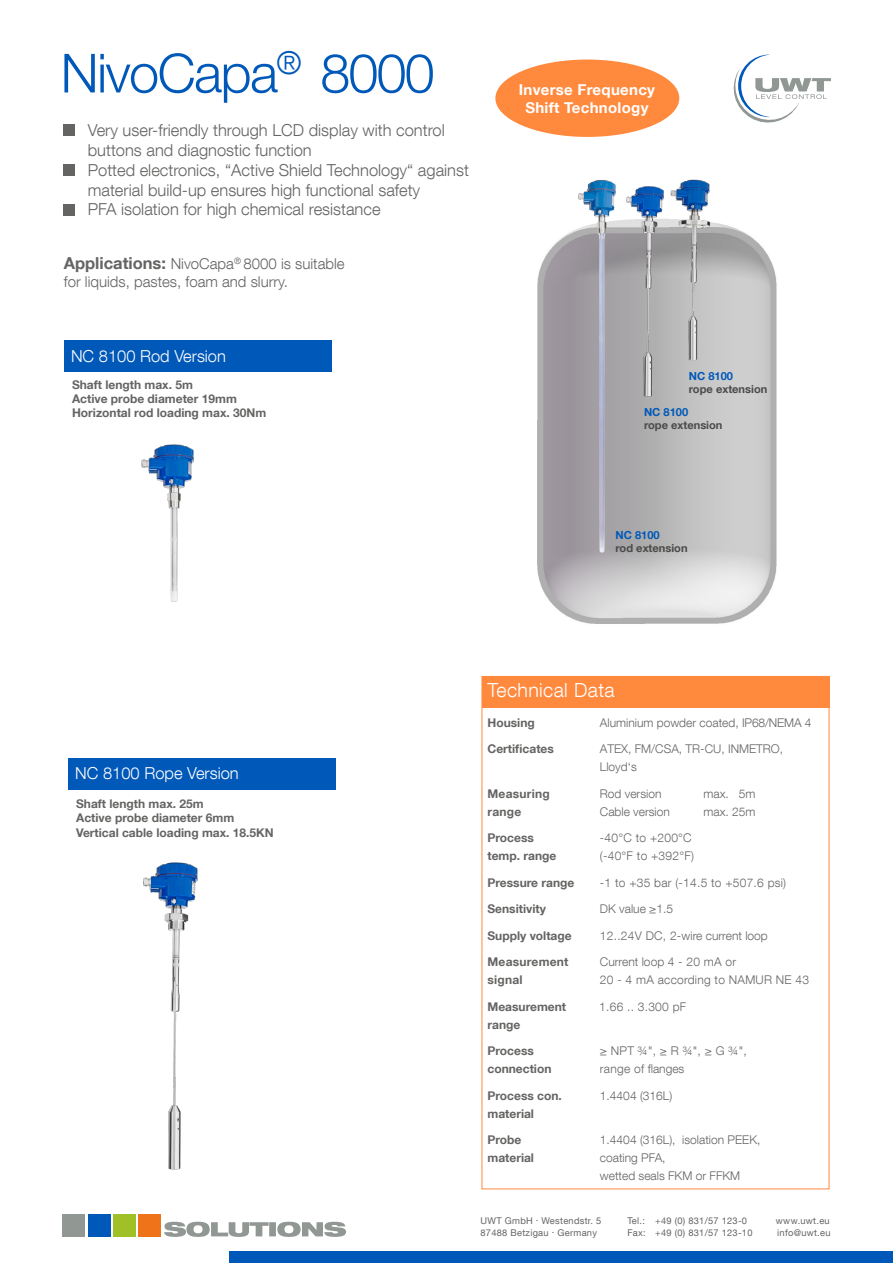
<style>
.page{position:relative;width:893px;height:1263px;background:#fff}
.page>*{position:absolute;margin:0;border:0;box-sizing:border-box;transform-origin:0 0}
.t1{font:300 54px "Helvetica Neue LT Com";letter-spacing:-.03em;color:#0058b8}
.t2{font:300 19.5px "Helvetica Neue LT Com";letter-spacing:.02em;color:#fff}
.t3{font:300 16.5px/19.8px "Helvetica Neue LT Com";color:#646463}
.t4{font:300 16.5px "Helvetica Neue LT Com";color:#fff}
.t5{font:300 15px/18px "Helvetica Neue LT Com";color:#646463}
.t6{font:700 15px/18px "Helvetica Neue LT Com";letter-spacing:.02em;color:#fff;text-align:center}
.t7{font:700 12px/14.4px "Helvetica Neue LT Com";color:#646463}
.t8{font:300 12px/18px "Helvetica Neue LT Com";color:#646463}
.t9{font:300 12px "Helvetica Neue LT Com";letter-spacing:.02em;color:#646463}
.t10{font:700 12px "Helvetica Neue LT Com";letter-spacing:.02em;color:#646463}
.t11{font:700 11.1px "Helvetica Neue LT Com";color:#4b4b4a}
.t12{font:700 11.1px "Helvetica Neue LT Com";color:#0058b8}
.t13{font:9.3px "Helvetica Neue LT Com";letter-spacing:.03em;color:#646463}
.s1{font-weight:700;font-size:16.5px}
</style>
<div class="page">
<img style="left:538px;top:226px;width:239px;height:398px">
<img style="left:674px;top:179px;width:56px;height:196px">
<svg style="left:733px;top:55px;width:98px;height:68px"></svg>
<div style="left:63px;top:1215px;width:22px;height:22px;background:#919793"></div>
<div style="left:88px;top:1215px;width:22px;height:22px;background:#0058b8"></div>
<div style="left:114px;top:1215px;width:22px;height:22px;background:#a0c028"></div>
<div style="left:139px;top:1215px;width:22px;height:22px;background:#ee7319"></div>
<svg style="left:164px;top:1222px;width:182px;height:15px"></svg>
<div style="left:230px;top:1251px;width:663px;height:12px;background:#0058b8"></div>
<img style="left:631px;top:186px;width:43px;height:228px">
<img style="left:141px;top:444px;width:53px;height:158px">
<img style="left:143px;top:862px;width:55px;height:308px">
<img style="left:562px;top:180px;width:69px;height:376px">
<img style="left:562px;top:233px;width:69px;height:5px">
<div style="left:64px;top:125px;width:11px;height:11px;background:#646463"></div>
<div style="left:64px;top:164px;width:11px;height:12px;background:#646463"></div>
<div style="left:64px;top:204px;width:11px;height:11px;background:#646463"></div>
<div style="left:495px;top:60px;width:184px;height:77px;background:#ff893d;border-radius:50%"></div>
<div style="left:482px;top:676px;width:347px;height:32px;background:#ff893d"></div>
<div style="left:64px;top:340px;width:268px;height:31px;background:#0058b8"></div>
<div style="left:68px;top:758px;width:268px;height:31px;background:#0058b8"></div>
<h1 class="t1" style="left:61px;top:40px;width:376px">NivoCapa<sup>®</sup> 8000</h1>
<p class="t3" style="left:88px;top:120px;width:383px">Very user-friendly through LCD display with control buttons and diagnostic function<br>Potted electronics, “Active Shield Technology“ against material build-up ensures high functional safety<br>PFA isolation for high chemical resistance</p>
<p class="t5" style="left:64px;top:254px;width:282px"><span class="s1">Applications:</span> NivoCapa<sup>®</sup> 8000 is suitable for liquids, pastes, foam and slurry.</p>
<h3 class="t4" style="left:71px;top:346px;width:157px">NC 8100 Rod Version</h3>
<p class="t7" style="left:72px;top:377px;width:196px">Shaft length max. 5m<br>Active probe diameter 19mm<br>Horizontal rod loading max. 30Nm</p>
<p class="t6" style="left:519px;top:80px;width:138px">Inverse Frequency<br>Shift Technology</p>
<p class="t12" style="left:689px;top:369px;width:46px">NC 8100</p>
<p class="t11" style="left:689px;top:382px;width:80px">rope extension</p>
<p class="t12" style="left:644px;top:405px;width:46px">NC 8100</p>
<p class="t11" style="left:644px;top:418px;width:80px">rope extension</p>
<p class="t12" style="left:615px;top:528px;width:46px">NC 8100</p>
<p class="t11" style="left:615px;top:541px;width:74px">rod extension</p>
<h3 class="t4" style="left:75px;top:763px;width:165px">NC 8100 Rope Version</h3>
<p class="t7" style="left:76px;top:796px;width:199px">Shaft length max. 25m<br>Active probe diameter 6mm<br>Vertical cable loading max. 18.5KN</p>
<h2 class="t2" style="left:487px;top:678px;width:129px">Technical Data</h2>
<p class="t7" style="left:487px;top:715px;width:49px">Housing</p>
<p class="t7" style="left:487px;top:741px;width:68px">Certificates</p>
<p class="t8" style="left:600px;top:713px;width:213px">Aluminium powder coated, IP68/NEMA 4</p>
<p class="t8" style="left:600px;top:739px;width:185px">ATEX, FM/CSA, TR-CU, INMETRO,<br>Lloyd‘s</p>
<p class="t10" style="left:487px;top:786px;width:64px">Measuring</p>
<p class="t8" style="left:600px;top:784px;width:63px">Rod version</p>
<p class="t8" style="left:703px;top:784px;width:54px">max. 5m</p>
<p class="t7" style="left:487px;top:804px;width:35px">range</p>
<p class="t8" style="left:600px;top:802px;width:72px">Cable version</p>
<p class="t8" style="left:703px;top:802px;width:54px">max. 25m</p>
<p class="t7" style="left:487px;top:830px;width:48px">Process</p>
<p class="t8" style="left:600px;top:828px;width:93px">-40°C to +200°C</p>
<p class="t7" style="left:487px;top:848px;width:70px">temp. range</p>
<p class="t8" style="left:600px;top:846px;width:96px">(-40°F to +392°F)</p>
<p class="t7" style="left:487px;top:875px;width:88px">Pressure range</p>
<p class="t9" style="left:600px;top:875px;width:188px">-1 to +35 bar (-14.5 to +507.6 psi)</p>
<p class="t7" style="left:487px;top:901px;width:60px">Sensitivity</p>
<p class="t8" style="left:600px;top:899px;width:75px">DK value ≥1.5</p>
<p class="t7" style="left:487px;top:928px;width:86px">Supply voltage</p>
<p class="t8" style="left:600px;top:926px;width:169px">12..24V DC, 2-wire current loop</p>
<p class="t10" style="left:487px;top:954px;width:83px">Measurement</p>
<p class="t8" style="left:600px;top:952px;width:138px">Current loop 4 - 20 mA or</p>
<p class="t7" style="left:487px;top:972px;width:37px">signal</p>
<p class="t9" style="left:600px;top:972px;width:211px">20 - 4 mA according to NAMUR NE 43</p>
<p class="t7" style="left:487px;top:999px;width:80px">Measurement</p>
<p class="t8" style="left:599px;top:997px;width:88px">1.66 .. 3.300 pF</p>
<p class="t7" style="left:487px;top:1017px;width:34px">range</p>
<p class="t7" style="left:487px;top:1043px;width:48px">Process</p>
<p class="t8" style="left:600px;top:1042px;width:148px">≥ NPT ¾", ≥ R ¾", ≥ G ¾",</p>
<p class="t7" style="left:487px;top:1061px;width:65px">connection</p>
<p class="t9" style="left:600px;top:1061px;width:86px">range of flanges</p>
<p class="t7" style="left:487px;top:1088px;width:76px">Process con.</p>
<p class="t8" style="left:600px;top:1086px;width:74px">1.4404 (316L)</p>
<p class="t7" style="left:487px;top:1106px;width:48px">material</p>
<p class="t7" style="left:487px;top:1132px;width:36px">Probe</p>
<p class="t8" style="left:600px;top:1131px;width:162px">1.4404 (316L), isolation PEEK,</p>
<p class="t7" style="left:487px;top:1150px;width:48px">material</p>
<p class="t8" style="left:600px;top:1149px;width:142px">coating PFA,<br>wetted seals FKM or FFKM</p>
<p class="t13" style="left:480px;top:1215px;width:122px">UWT GmbH . Westendstr. 5</p>
<p class="t13" style="left:627px;top:1215px;width:121px">Tel.: +49 (0) 831/57 123-0</p>
<p class="t13" style="left:776px;top:1215px;width:56px">www.uwt.eu</p>
<p class="t13" style="left:480px;top:1227px;width:118px">87488 Betzigau . Germany</p>
<p class="t13" style="left:627px;top:1227px;width:127px">Fax: +49 (0) 831/57 123-10</p>
<p class="t13" style="left:777px;top:1227px;width:55px">info@uwt.eu</p>
</div>
